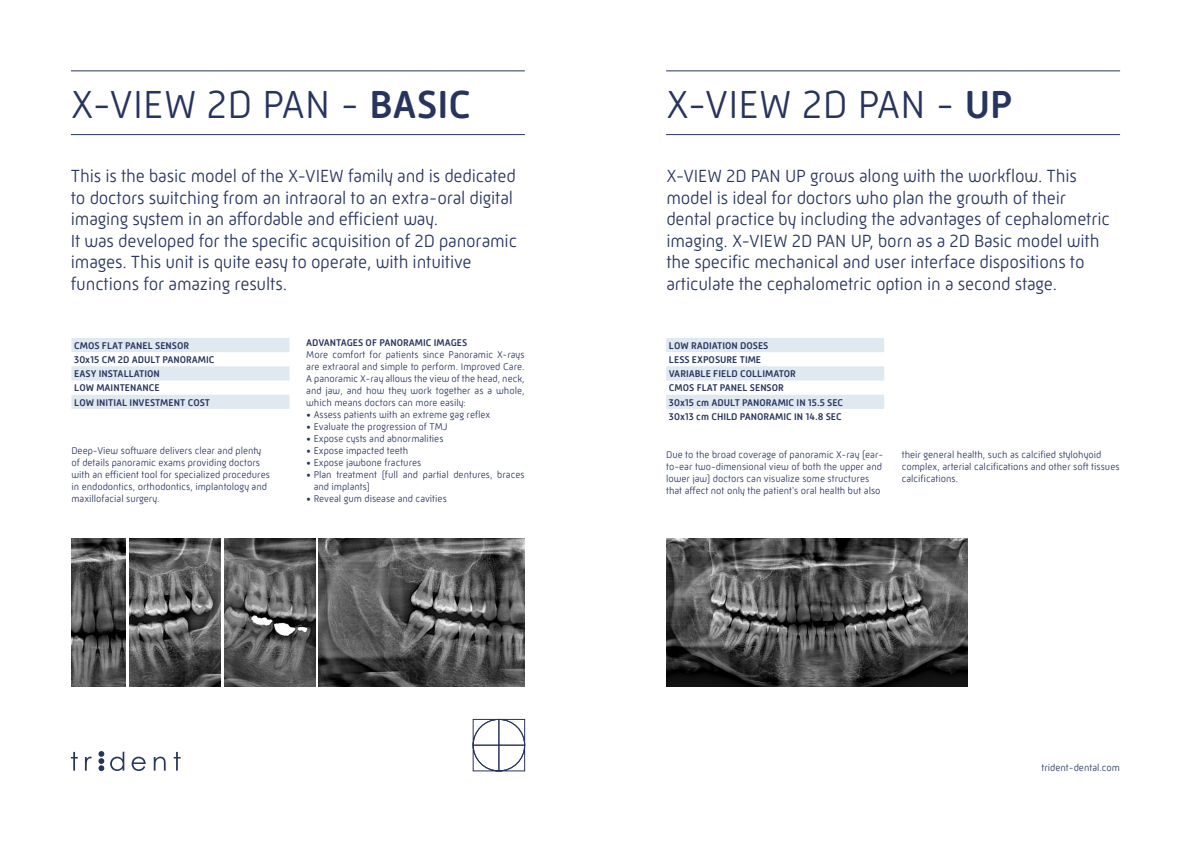
<style>
.page{position:relative;width:1191px;height:842px;background:#fff}
.page>*{position:absolute;margin:0;border:0;box-sizing:border-box;transform-origin:0 0}
.t1{font:300 40px "Mic 32 New Rounded";color:#27345e}
.t2{font:300 18px/21.6px "Mic 32 New Rounded";letter-spacing:-.01em;color:#27345e}
.t3{font:300 10px/12px "Mic 32 New Rounded";color:#27345e}
.t4{font:500 10px/14.2px "Mic 32 New Rounded";color:#27345e}
.s1{font-weight:500}
</style>
<div class="page">
<svg style="left:98px;top:751px;width:6px;height:20px"></svg>
<svg style="left:71px;top:752px;width:7px;height:19px"></svg>
<svg style="left:85px;top:757px;width:7px;height:14px"></svg>
<svg style="left:110px;top:752px;width:14px;height:19px"></svg>
<svg style="left:132px;top:757px;width:14px;height:14px"></svg>
<svg style="left:154px;top:757px;width:12px;height:14px"></svg>
<svg style="left:174px;top:752px;width:7px;height:19px"></svg>
<hr style="left:71px;top:71px;width:454px;height:1px;background:#27345e">
<hr style="left:666px;top:71px;width:454px;height:1px;background:#27345e">
<hr style="left:71px;top:134px;width:454px;height:1px;background:#27345e">
<hr style="left:666px;top:134px;width:454px;height:1px;background:#27345e">
<svg style="left:473px;top:719px;width:52px;height:52px"></svg>
<img style="left:666px;top:538px;width:301px;height:149px">
<svg style="left:666px;top:338px;width:218px;height:71px"></svg>
<svg style="left:71px;top:338px;width:218px;height:71px"></svg>
<img style="left:71px;top:538px;width:55px;height:149px">
<img style="left:129px;top:538px;width:92px;height:149px">
<img style="left:224px;top:538px;width:92px;height:149px">
<img style="left:319px;top:538px;width:205px;height:149px">
<h1 class="t1" style="left:71px;top:81px;width:402px">X-VIEW 2D PAN - <span class="s1">BASIC</span></h1>
<h1 class="t1" style="left:666px;top:81px;width:348px">X-VIEW 2D PAN - <span class="s1">UP</span></h1>
<p class="t2" style="left:71px;top:165px;width:448px">This is the basic model of the X-VIEW family and is dedicated to doctors switching from an intraoral to an extra-oral digital imaging system in an affordable and efficient way.<br>It was developed for the specific acquisition of 2D panoramic images. This unit is quite easy to operate, with intuitive functions for amazing results.</p>
<p class="t2" style="left:666px;top:165px;width:445px">X-VIEW 2D PAN UP grows along with the workflow. This model is ideal for doctors who plan the growth of their dental practice by including the advantages of cephalometric imaging. X-VIEW 2D PAN UP, born as a 2D Basic model with the specific mechanical and user interface dispositions to articulate the cephalometric option in a second stage.</p>
<p class="t4" style="left:74px;top:338px;width:142px">CMOS FLAT PANEL SENSOR<br>30x15 CM 2D ADULT PANORAMIC<br>EASY INSTALLATION<br>LOW MAINTENANCE<br>LOW INITIAL INVESTMENT COST</p>
<p class="t3" style="left:71px;top:444px;width:200px">Deep-View software delivers clear and plenty of details panoramic exams providing doctors with an efficient tool for specialized procedures in endodontics, orthodontics, implantology and maxillofacial surgery.</p>
<p class="t4" style="left:306px;top:335px;width:162px">ADVANTAGES OF PANORAMIC IMAGES</p>
<p class="t3" style="left:306px;top:348px;width:220px;text-align:justify">More comfort for patients since Panoramic X-rays are extraoral and simple to perform. Improved Care.<br>A panoramic X-ray allows the view of the head, neck, and jaw, and how they work together as a whole, which means doctors can more easily:</p>
<p class="t3" style="left:306px;top:408px;width:186px">• Assess patients with an extreme gag reflex</p>
<p class="t3" style="left:306px;top:420px;width:143px">• Evaluate the progression of TMJ</p>
<p class="t3" style="left:306px;top:432px;width:139px">• Expose cysts and abnormalities</p>
<p class="t3" style="left:306px;top:444px;width:104px">• Expose impacted teeth</p>
<p class="t3" style="left:306px;top:456px;width:117px">• Expose jawbone fractures</p>
<p class="t3" style="left:314px;top:468px;width:212px;text-indent:-7px">• Plan treatment (full and partial dentures, braces and implants)</p>
<p class="t3" style="left:306px;top:492px;width:142px">• Reveal gum disease and cavities</p>
<p class="t4" style="left:669px;top:338px;width:176px">LOW RADIATION DOSES<br>LESS EXPOSURE TIME<br>VARIABLE FIELD COLLIMATOR<br>CMOS FLAT PANEL SENSOR<br>30x15 cm ADULT PANORAMIC IN 15.5 SEC<br>30x13 cm CHILD PANORAMIC IN 14.8 SEC</p>
<p class="t3" style="left:666px;top:449px;width:219px">Due to the broad coverage of panoramic X-ray (ear&shy;to-ear two-dimensional view of both the upper and lower jaw) doctors can visualize some structures that affect not only the patient's oral health but also</p>
<p class="t3" style="left:901px;top:449px;width:219px">their general health, such as calcified stylohyoid complex, arterial calcifications and other soft tissues calcifications.</p>
<p class="t3" style="left:1041px;top:762px;width:80px">trident-dental.com</p>
</div>
